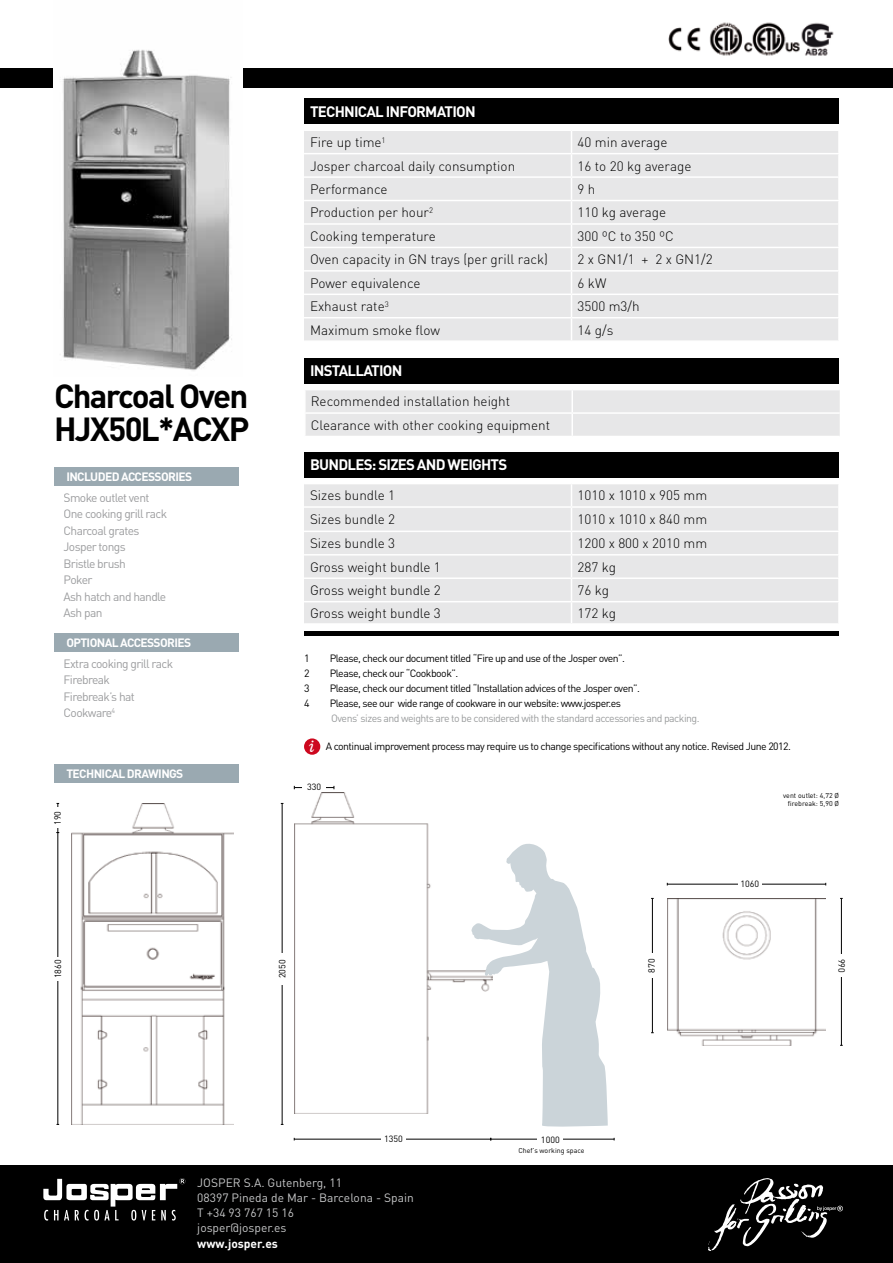
<style>
.page{position:relative;width:893px;height:1263px;background:#fff}
.page>*{position:absolute;margin:0;border:0;box-sizing:border-box;transform-origin:0 0}
.t1{font:700 33px/33px "DIN Pro";letter-spacing:-.05em;color:#000}
.t2{font:700 15px "DIN Pro";letter-spacing:-.05em;color:#fff}
.t3{font:300 13.5px/23.4px "DIN Pro";color:#000}
.t4{font:12px/16.5px "DIN Pro";letter-spacing:-.05em;color:#9c9d9f}
.t5{font:12px/15px "DIN Pro";color:#c6c7c8}
.t6{font:700 12px "DIN Pro";letter-spacing:-.05em;color:#fff}
.t7{font:700 12px "DIN Pro";color:#fff}
.t8{font:10.5px "DIN Pro";letter-spacing:-.05em;color:#000}
.t9{font:10.5px "DIN Pro";letter-spacing:-.05em;color:#9a9c9d}
.t10{font:9px "DIN Pro";color:#000}
.t11{font:7.05px/8.4px "DIN Pro";color:#000;text-align:right}
.s1{font-family:"News 701 BT Italic A";font-size:15px;color:#fff}
</style>
<div class="page">
<div style="left:0;top:1165px;width:893px;height:98px;background:#000"></div>
<img style="left:668px;top:22px;width:166px;height:34px">
<div style="left:0;top:68px;width:893px;height:19px;background:#000"></div>
<svg style="left:708px;top:1178px;width:135px;height:73px"></svg>
<div style="left:304px;top:738px;width:16px;height:17px;background:#cd071e;border-radius:50%"></div>
<svg style="left:43px;top:1178px;width:142px;height:42px"></svg>
<img style="left:53px;top:49px;width:189px;height:322px">
<div style="left:304px;top:98px;width:535px;height:26px;background:#000"></div>
<div style="left:304px;top:452px;width:535px;height:25px;background:#000"></div>
<div style="left:304px;top:358px;width:535px;height:25px;background:#000"></div>
<div style="left:304px;top:131px;width:534px;height:209px;background:#e7e7e8"></div>
<hr style="left:304px;top:153px;width:267px;height:1px;background:#fff">
<hr style="left:571px;top:153px;width:269px;height:1px;background:#fff">
<hr style="left:304px;top:176px;width:267px;height:2px;background:#fff">
<hr style="left:571px;top:176px;width:269px;height:2px;background:#fff">
<hr style="left:304px;top:200px;width:267px;height:1px;background:#fff">
<hr style="left:571px;top:200px;width:269px;height:1px;background:#fff">
<hr style="left:304px;top:223px;width:267px;height:2px;background:#fff">
<hr style="left:571px;top:223px;width:269px;height:2px;background:#fff">
<hr style="left:304px;top:247px;width:267px;height:1px;background:#fff">
<hr style="left:571px;top:247px;width:269px;height:1px;background:#fff">
<hr style="left:304px;top:270px;width:267px;height:2px;background:#fff">
<hr style="left:571px;top:270px;width:269px;height:2px;background:#fff">
<hr style="left:304px;top:294px;width:267px;height:1px;background:#fff">
<hr style="left:571px;top:294px;width:269px;height:1px;background:#fff">
<hr style="left:304px;top:317px;width:267px;height:1px;background:#fff">
<hr style="left:571px;top:317px;width:269px;height:1px;background:#fff">
<svg style="left:571px;top:131px;width:1px;height:209px"></svg>
<div style="left:304px;top:484px;width:534px;height:139px;background:#e7e7e8"></div>
<hr style="left:304px;top:506px;width:267px;height:2px;background:#fff">
<hr style="left:571px;top:506px;width:269px;height:2px;background:#fff">
<hr style="left:304px;top:531px;width:267px;height:1px;background:#fff">
<hr style="left:571px;top:531px;width:269px;height:1px;background:#fff">
<hr style="left:304px;top:554px;width:267px;height:1px;background:#fff">
<hr style="left:571px;top:554px;width:269px;height:1px;background:#fff">
<hr style="left:304px;top:577px;width:267px;height:2px;background:#fff">
<hr style="left:571px;top:577px;width:269px;height:2px;background:#fff">
<hr style="left:304px;top:601px;width:267px;height:1px;background:#fff">
<hr style="left:571px;top:601px;width:269px;height:1px;background:#fff">
<svg style="left:571px;top:484px;width:1px;height:139px"></svg>
<div style="left:306px;top:390px;width:534px;height:46px;background:#e7e7e8"></div>
<hr style="left:571px;top:390px;width:2px;height:22px;background:#fff">
<hr style="left:304px;top:412px;width:268px;height:2px;background:#fff">
<hr style="left:572px;top:412px;width:268px;height:2px;background:#fff">
<hr style="left:571px;top:414px;width:2px;height:22px;background:#fff">
<div style="left:54px;top:467px;width:184px;height:18px;background:#9aa9b1"></div>
<div style="left:54px;top:633px;width:184px;height:18px;background:#9aa9b1"></div>
<div style="left:54px;top:764px;width:184px;height:19px;background:#9aa9b1"></div>
<div style="left:304px;top:631px;width:535px;height:5px;background:#000"></div>
<img style="left:667px;top:898px;width:158px;height:148px">
<hr style="left:667px;top:884px;width:159px;height:1px;background:#000">
<div style="left:738px;top:880px;width:24px;height:8px;background:#fff"></div>
<hr style="left:841px;top:898px;width:1px;height:147px;background:#000">
<hr style="left:652px;top:898px;width:1px;height:135px;background:#000">
<div style="left:648px;top:953px;width:7px;height:25px;background:#fff"></div>
<div style="left:838px;top:954px;width:7px;height:23px;background:#fff"></div>
<img style="left:71px;top:803px;width:163px;height:321px">
<hr style="left:58px;top:832px;width:1px;height:292px;background:#000">
<svg style="left:57px;top:803px;width:2px;height:30px"></svg>
<div style="left:54px;top:808px;width:7px;height:20px;background:#fff"></div>
<div style="left:54px;top:957px;width:7px;height:24px;background:#fff"></div>
<img style="left:294px;top:792px;width:177px;height:322px">
<hr style="left:294px;top:1139px;width:197px;height:1px;background:#000">
<div style="left:381px;top:1135px;width:25px;height:7px;background:#fff"></div>
<hr style="left:282px;top:803px;width:1px;height:321px;background:#000">
<div style="left:279px;top:953px;width:7px;height:31px;background:#fff"></div>
<hr style="left:491px;top:1139px;width:123px;height:1px;background:#000">
<div style="left:538px;top:1136px;width:25px;height:7px;background:#fff"></div>
<svg style="left:471px;top:844px;width:137px;height:283px"></svg>
<hr style="left:294px;top:787px;width:40px;height:1px;background:#000">
<div style="left:302px;top:784px;width:24px;height:7px;background:#fff"></div>
<p class="t2" style="left:310px;top:101px;width:167px">TECHNICAL INFORMATION</p>
<p class="t3" style="left:310px;top:130px;width:77px">Fire up time<sup>1</sup></p>
<p class="t3" style="left:577px;top:130px;width:92px">40 min average</p>
<p class="t3" style="left:310px;top:153px;width:207px">Josper charcoal daily consumption</p>
<p class="t3" style="left:577px;top:153px;width:115px">16 to 20 kg average</p>
<p class="t3" style="left:310px;top:177px;width:79px">Performance</p>
<p class="t3" style="left:577px;top:177px;width:19px">9 h</p>
<p class="t3" style="left:310px;top:200px;width:125px">Production per hour<sup>2</sup></p>
<p class="t3" style="left:577px;top:200px;width:90px">110 kg average</p>
<p class="t3" style="left:310px;top:224px;width:127px">Cooking temperature</p>
<p class="t3" style="left:577px;top:224px;width:98px">300 ºC to 350 ºC</p>
<p class="t3" style="left:310px;top:247px;width:239px">Oven capacity in GN trays (per grill rack)</p>
<p class="t3" style="left:577px;top:247px;width:137px">2 x GN1/1 + 2 x GN1/2</p>
<p class="t3" style="left:310px;top:271px;width:112px">Power equivalence</p>
<p class="t3" style="left:577px;top:271px;width:30px">6 kW</p>
<p class="t3" style="left:310px;top:294px;width:80px">Exhaust rate<sup>3</sup></p>
<p class="t3" style="left:577px;top:294px;width:64px">3500 m3/h</p>
<p class="t3" style="left:310px;top:317px;width:131px">Maximum smoke flow</p>
<p class="t3" style="left:577px;top:317px;width:37px">14 g/s</p>
<h1 class="t1" style="left:54px;top:379px;width:197px">Charcoal Oven<br>HJX50L*ACXP</h1>
<p class="t6" style="left:66px;top:468px;width:127px">INCLUDED ACCESSORIES</p>
<p class="t4" style="left:64px;top:489px;width:105px">Smoke outlet vent<br>One cooking grill rack<br>Charcoal grates<br>Josper tongs<br>Bristle brush<br>Poker<br>Ash hatch and handle<br>Ash pan</p>
<p class="t4" style="left:64px;top:655px;width:111px">Extra cooking grill rack<br>Firebreak<br>Firebreak’s hat<br>Cookware<sup>4</sup></p>
<p class="t6" style="left:66px;top:634px;width:126px">OPTIONAL ACCESSORIES</p>
<p class="t6" style="left:66px;top:765px;width:119px">TECHNICAL DRAWINGS</p>
<p class="t10" style="left:52px;top:825px;width:16px;rotate:-90deg">190</p>
<p class="t10" style="left:52px;top:978px;width:20px;rotate:-90deg">1860</p>
<p class="t2" style="left:310px;top:361px;width:94px">INSTALLATION</p>
<p class="t3" style="left:311px;top:389px;width:241px">Recommended installation height<br>Clearance with other cooking equipment</p>
<p class="t2" style="left:310px;top:455px;width:199px">BUNDLES: SIZES AND WEIGHTS</p>
<p class="t3" style="left:310px;top:483px;width:87px">Sizes bundle 1</p>
<p class="t3" style="left:577px;top:483px;width:131px">1010 x 1010 x 905 mm</p>
<p class="t3" style="left:310px;top:507px;width:87px">Sizes bundle 2</p>
<p class="t3" style="left:577px;top:507px;width:131px">1010 x 1010 x 840 mm</p>
<p class="t3" style="left:310px;top:531px;width:87px">Sizes bundle 3</p>
<p class="t3" style="left:577px;top:531px;width:131px">1200 x 800 x 2010 mm</p>
<p class="t3" style="left:310px;top:554px;width:132px">Gross weight bundle 1</p>
<p class="t3" style="left:577px;top:554px;width:40px">287 kg</p>
<p class="t3" style="left:310px;top:578px;width:132px">Gross weight bundle 2</p>
<p class="t3" style="left:577px;top:578px;width:33px">76 kg</p>
<p class="t3" style="left:310px;top:601px;width:132px">Gross weight bundle 3</p>
<p class="t3" style="left:577px;top:601px;width:40px">172 kg</p>
<p class="t8" style="left:304px;top:651px;width:7px">1</p>
<p class="t8" style="left:330px;top:651px;width:297px">Please, check our document titled “Fire up and use of the Josper oven”.</p>
<p class="t8" style="left:304px;top:666px;width:7px">2</p>
<p class="t8" style="left:330px;top:666px;width:130px">Please, check our “Cookbook”.</p>
<p class="t8" style="left:304px;top:681px;width:7px">3</p>
<p class="t8" style="left:330px;top:681px;width:312px">Please, check our document titled “Installation advices of the Josper oven”.</p>
<p class="t8" style="left:304px;top:696px;width:7px">4</p>
<p class="t8" style="left:330px;top:696px;width:293px">Please, see our wide range of cookware in our website: www.josper.es</p>
<p class="t9" style="left:331px;top:711px;width:370px">Ovens’ sizes and weights are to be considered with the standard accessories and packing.</p>
<p class="t8" style="left:309px;top:739px;width:483px"><span class="s1">i</span> A continual improvement process may require us to change specifications without any notice. Revised June 2012.</p>
<p class="t10" style="left:307px;top:781px;width:16px">330</p>
<p class="t11" style="left:783px;top:791px;width:57px">vent outlet: 4,72 Ø firebreak: 5,90 Ø</p>
<p class="t10" style="left:276px;top:978px;width:20px;rotate:-90deg">2050</p>
<p class="t10" style="left:740px;top:878px;width:20px">1060</p>
<p class="t10" style="left:645px;top:972px;width:16px;rotate:-90deg">870</p>
<p class="t10" style="left:848px;top:958px;width:16px;rotate:90deg">990</p>
<p class="t10" style="left:384px;top:1133px;width:20px">1350</p>
<p class="t10" style="left:541px;top:1133px;width:20px">1000</p>
<p class="t11" style="left:518px;top:1146px;width:67px">Chef’s working space</p>
<p class="t5" style="left:197px;top:1175px;width:218px">JOSPER S.A. Gutenberg, 11<br>08397 Pineda de Mar - Barcelona - Spain<br>T +34 93 767 15 16<br>josper@josper.es</p>
<p class="t7" style="left:197px;top:1235px;width:82px">www.josper.es</p>
</div>
